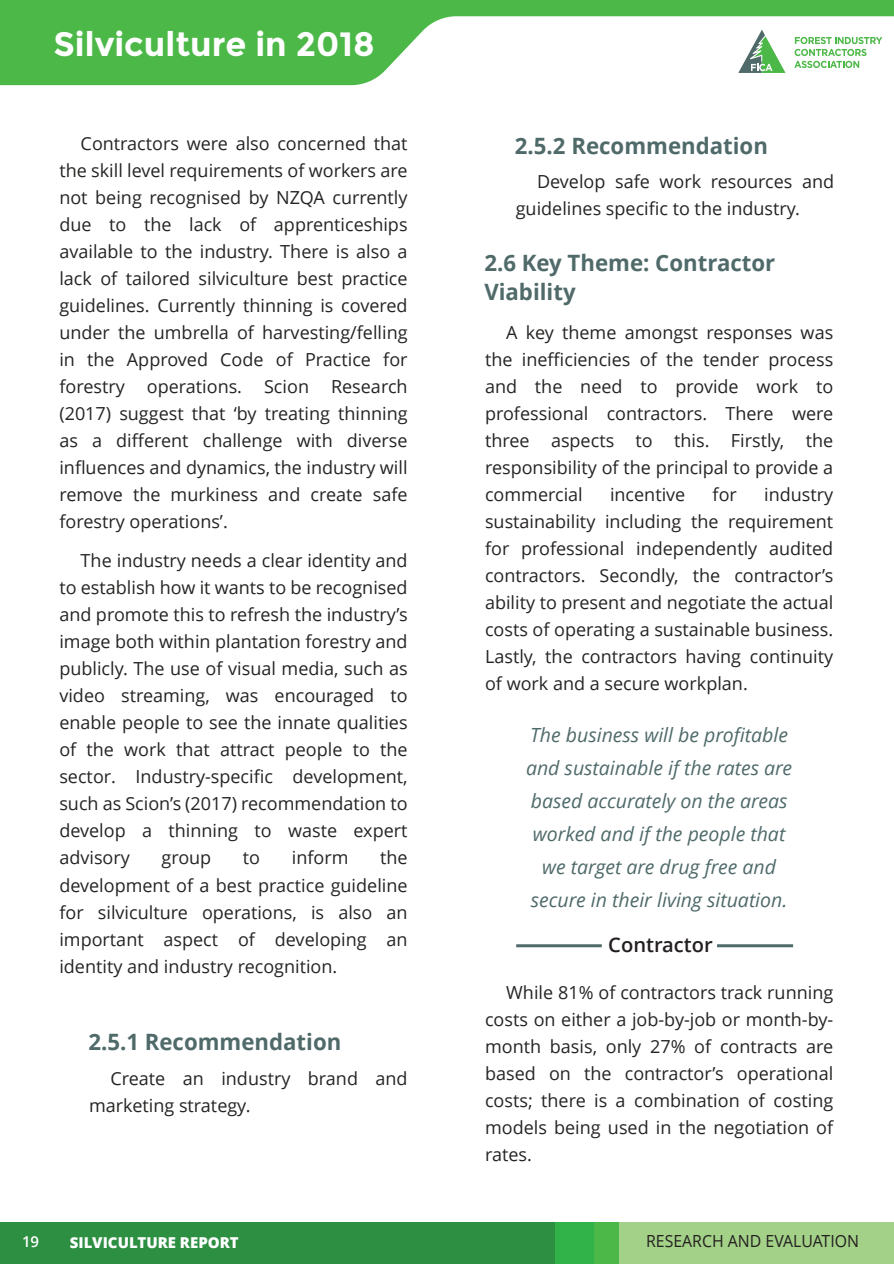
<style>
.page{position:relative;width:894px;height:1264px;background:#fff}
.page>*{position:absolute;margin:0;border:0;box-sizing:border-box;transform-origin:0 0}
.t1{font:700 33.75px "Montserrat";color:#fff}
.t2{font:700 22.5px/28.3px "Open Sans";color:#506a6a}
.t3{font:600 20.1px "Open Sans";color:#231f20}
.t4{font:italic 19.5px/33px "Open Sans";color:#506a6a;text-align:center}
.t5{font:18px/27px "Open Sans";color:#262423;text-align:justify}
.t6{font:16.65px "Open Sans";color:#231f20;scale:.95 1}
.t7{font:800 15px "Open Sans";color:#fff}
.t8{font:600 15px "Open Sans";color:#fff}
</style>
<div class="page">
<svg style="left:0;top:0;width:893px;height:85px;fill:#4cb848"></svg>
<svg style="left:794px;top:37px;width:88px;height:31px"></svg>
<svg style="left:738px;top:30px;width:47px;height:43px"></svg>
<div style="left:0;top:1222px;width:893px;height:41px;background:#2d8f42"></div>
<div style="left:555px;top:1222px;width:338px;height:41px;background:#32b34a"></div>
<div style="left:594px;top:1222px;width:299px;height:41px;background:#4cb848"></div>
<div style="left:619px;top:1222px;width:274px;height:41px;background:#a3d187"></div>
<hr style="left:717px;top:944px;width:76px;height:3px;background:#506a6a">
<hr style="left:516px;top:944px;width:85px;height:3px;background:#506a6a">
<h1 class="t1" style="left:53px;top:23px;width:323px">Silviculture in 2018</h1>
<p class="t5" style="left:59px;top:132px;width:350px;text-indent:21px">Contractors were also concerned that the skill level requirements of workers are not being recognised by NZQA currently due to the lack of apprenticeships available to the industry. There is also a lack of tailored silviculture best practice guidelines. Currently thinning is covered under the umbrella of harvesting/felling in the Approved Code of Practice for forestry operations. Scion Research (2017) suggest that ‘by treating thinning as a different challenge with diverse influences and dynamics, the industry will remove the murkiness and create safe forestry operations’.</p>
<p class="t5" style="left:59px;top:549px;width:350px;text-indent:21px">The industry needs a clear identity and to establish how it wants to be recognised and promote this to refresh the industry’s image both within plantation forestry and publicly. The use of visual media, such as video streaming, was encouraged to enable people to see the innate qualities of the work that attract people to the sector. Industry-specific development, such as Scion’s (2017) recommendation to develop a thinning to waste expert advisory</p>
<p class="t5" style="left:161px;top:846px;width:51px">group</p>
<p class="t5" style="left:243px;top:846px;width:19px">to</p>
<p class="t5" style="left:292px;top:846px;width:58px">inform</p>
<p class="t5" style="left:59px;top:846px;width:350px;text-indent:321px">the development of a best practice guideline for silviculture operations, is also an important aspect of developing an identity and industry recognition.</p>
<p class="t2" style="left:88px;top:1030px;width:254px">2.5.1 Recommendation</p>
<p class="t5" style="left:89px;top:1066px;width:320px;text-indent:21px">Create an industry brand and marketing strategy.</p>
<p class="t8" style="left:22px;top:1235px;width:19px">19</p>
<p class="t7" style="left:70px;top:1236px;width:170px">SILVICULTURE REPORT</p>
<p class="t2" style="left:515px;top:134px;width:254px">2.5.2 Recommendation</p>
<p class="t5" style="left:516px;top:170px;width:320px;text-indent:21px">Develop safe work resources and guidelines specific to the industry.</p>
<p class="t2" style="left:484px;top:251px;width:292px">2.6 Key Theme: Contractor<br>Viability</p>
<p class="t5" style="left:485px;top:321px;width:350px;text-indent:21px">A key theme amongst responses was the inefficiencies of the tender process and the need to provide work to professional contractors. There were three aspects to this. Firstly, the responsibility of the principal to provide a commercial</p>
<p class="t5" style="left:610px;top:483px;width:77px">incentive</p>
<p class="t5" style="left:712px;top:483px;width:26px">for</p>
<p class="t5" style="left:485px;top:483px;width:350px;text-indent:279px">industry sustainability including the requirement for professional independently audited contractors. Secondly, the contractor’s ability to present and negotiate the actual costs of operating a sustainable business.<br>Lastly, the contractors having continuity of work and a secure workplan.</p>
<p class="t4" style="left:526px;top:720px;width:268px">The business will be profitable and sustainable if the rates are based accurately on the areas worked and if the people that we target are drug free and secure in their living situation.</p>
<p class="t3" style="left:608px;top:936px;width:106px">Contractor</p>
<p class="t5" style="left:485px;top:980px;width:350px;text-indent:21px">While 81% of contractors track running costs on either a job-by-job or month-by&shy;month basis, only 27% of contracts are based on the contractor’s operational costs; there is a combination of costing models being used in the negotiation of rates.</p>
<p class="t6" style="left:646px;top:1234px;width:226px">RESEARCH AND EVALUATION</p>
</div>
